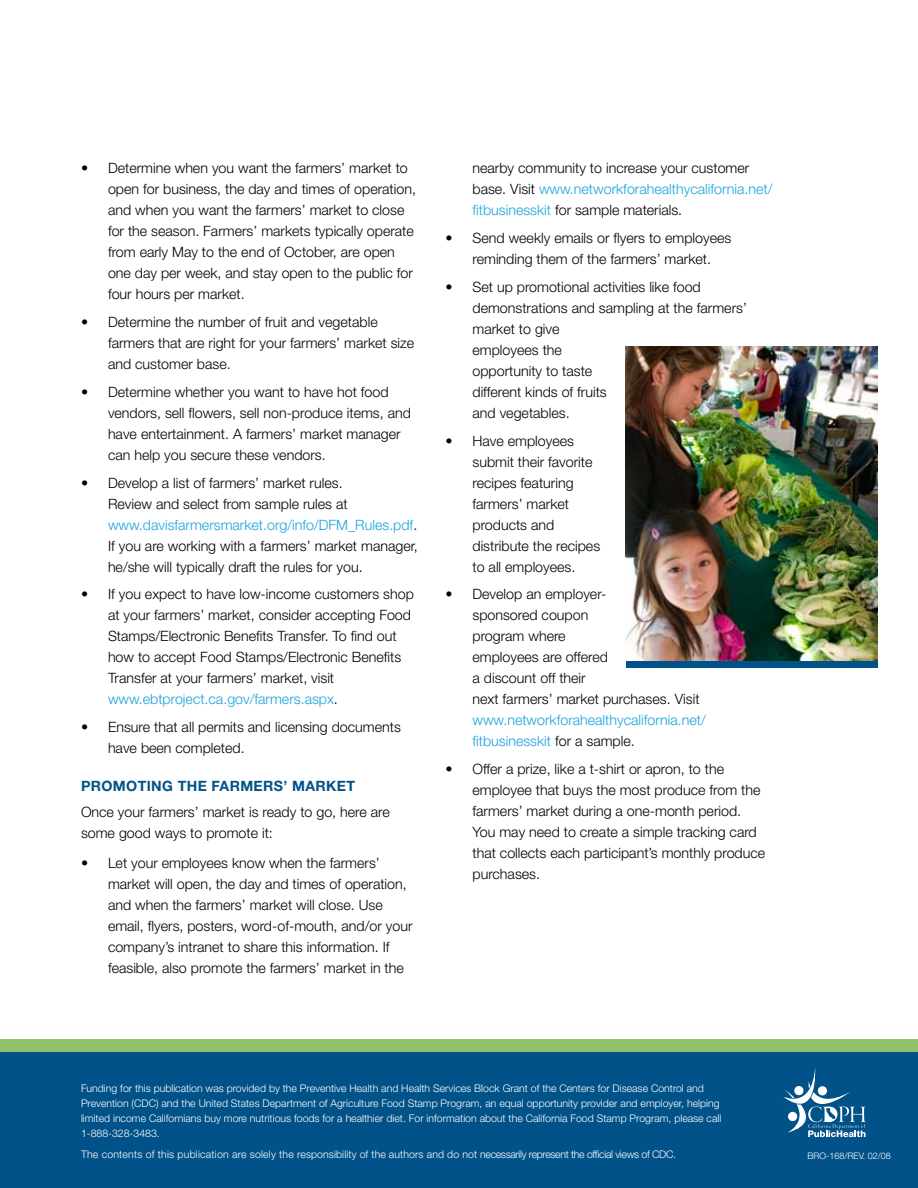
<style>
.page{position:relative;width:918px;height:1188px;background:#fff}
.page>*{position:absolute;margin:0;border:0;box-sizing:border-box;transform-origin:0 0}
.t1{font:300 14.25px/21px "Helvetica Neue";color:#000}
.t2{font:300 14.25px/21px "Helvetica Neue";color:#1ba3dd}
.t3{font:700 14.25px "Helvetica Neue";letter-spacing:.025em;color:#005288}
.t4{font:300 10.5px/15px "Helvetica Neue";color:#fff}
.t5{font:300 9px "Helvetica Neue";color:#fff}
.s1{color:#1ba3dd}
.s2{color:#000}
</style>
<div class="page">
<div style="left:0;top:1040px;width:918px;height:108px;background:#90c268"></div>
<div style="left:0;top:1053px;width:918px;height:135px;background:#005288"></div>
<img style="left:626px;top:346px;width:252px;height:315px">
<div style="left:626px;top:661px;width:251px;height:7px;background:#005288"></div>
<svg style="left:783px;top:1068px;width:83px;height:69px"></svg>
<p class="t1" style="left:108px;top:157px;width:310px;text-indent:-27px">• Determine when you want the farmers’ market to open for business, the day and times of operation, and when you want the farmers’ market to close for the season. Farmers’ markets typically operate from early May to the end of October, are open one day per week, and stay open to the public for four hours per market.</p>
<p class="t1" style="left:108px;top:311px;width:308px;text-indent:-27px">• Determine the number of fruit and vegetable farmers that are right for your farmers’ market size and customer base.</p>
<p class="t1" style="left:108px;top:381px;width:304px;text-indent:-27px">• Determine whether you want to have hot food vendors, sell flowers, sell non-produce items, and have entertainment. A farmers’ market manager can help you secure these vendors.</p>
<p class="t1" style="left:108px;top:472px;width:311px;text-indent:-27px">• Develop a list of farmers’ market rules.<br>Review and select from sample rules at <span class="s1">www.davisfarmersmarket.org/info/DFM_Rules.pdf</span>.<br>If you are working with a farmers’ market manager, he/she will typically draft the rules for you.</p>
<p class="t1" style="left:108px;top:583px;width:307px;text-indent:-27px">• If you expect to have low-income customers shop at your farmers’ market, consider accepting Food Stamps/Electronic Benefits Transfer. To find out how to accept Food Stamps/Electronic Benefits Transfer at your farmers’ market, visit <span class="s1">www.ebtproject.ca.gov/farmers.aspx</span>.</p>
<p class="t1" style="left:108px;top:716px;width:294px;text-indent:-27px">• Ensure that all permits and licensing documents have been completed.</p>
<p class="t3" style="left:81px;top:777px;width:276px">PROMOTING THE FARMERS’ MARKET</p>
<p class="t1" style="left:81px;top:801px;width:310px">Once your farmers’ market is ready to go, here are some good ways to promote it:</p>
<p class="t1" style="left:108px;top:852px;width:306px;text-indent:-27px">• Let your employees know when the farmers’ market will open, the day and times of operation, and when the farmers’ market will close. Use email, flyers, posters, word-of-mouth, and/or your company’s intranet to share this information. If feasible, also promote the farmers’ market in the</p>
<p class="t1" style="left:473px;top:157px;width:301px">nearby community to increase your customer base. Visit <span class="s1">www.networkforahealthycalifornia.net/ fitbusinesskit</span> for sample materials.</p>
<p class="t1" style="left:446px;top:227px;width:287px;text-align:center">• Send weekly emails or flyers to employees reminding them of the farmers’ market.</p>
<p class="t1" style="left:473px;top:276px;width:276px;text-indent:-27px">• Set up promotional activities like food demonstrations and sampling at the farmers’ market to give<br>employees the<br>opportunity to taste<br>different kinds of fruits<br>and vegetables.</p>
<p class="t1" style="left:473px;top:430px;width:129px;text-indent:-27px">• Have employees submit their favorite recipes featuring farmers’ market products and distribute the recipes to all employees.</p>
<p class="t1" style="left:473px;top:584px;width:229px;text-indent:-27px">• Develop an employer-<br>sponsored coupon<br>program where<br>employees are offered<br>a discount off their<br>next farmers’ market purchases. Visit</p>
<p class="t2" style="left:473px;top:710px;width:235px">www.networkforahealthycalifornia.net/ fitbusinesskit <span class="s2">for a sample.</span></p>
<p class="t1" style="left:473px;top:758px;width:294px;text-indent:-27px">• Offer a prize, like a t-shirt or apron, to the employee that buys the most produce from the farmers’ market during a one-month period.<br>You may need to create a simple tracking card that collects each participant’s monthly produce purchases.</p>
<p class="t4" style="left:81px;top:1080px;width:642px">Funding for this publication was provided by the Preventive Health and Health Services Block Grant of the Centers for Disease Control and Prevention (CDC) and the United States Department of Agriculture Food Stamp Program, an equal opportunity provider and employer, helping limited income Californians buy more nutritious foods for a healthier diet. For information about the California Food Stamp Program, please call 1-888-328-3483.</p>
<p class="t4" style="left:81px;top:1147px;width:597px">The contents of this publication are solely the responsibility of the authors and do not necessarily represent the official views of CDC.</p>
<p class="t5" style="left:807px;top:1150px;width:85px">BRO-168/REV. 02/08</p>
</div>
